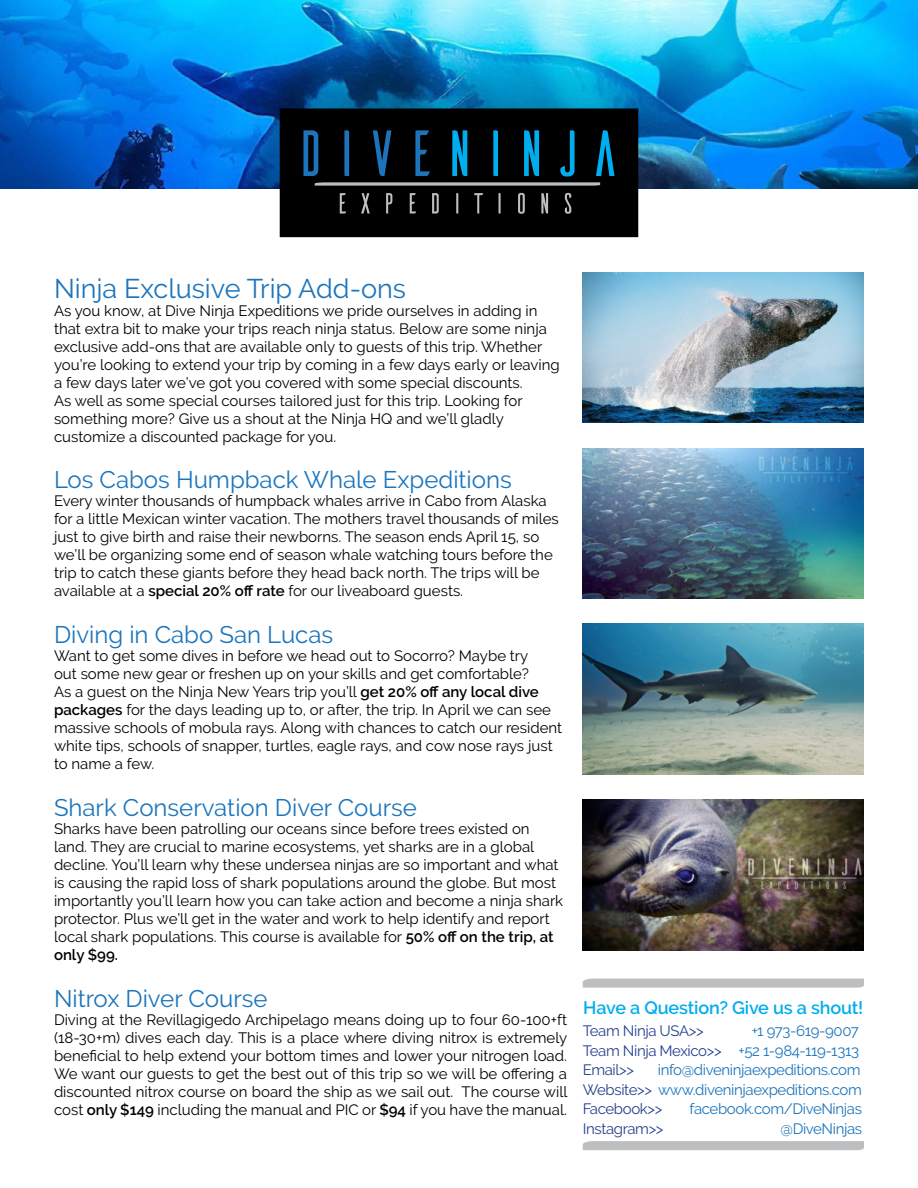
<style>
.page{position:relative;width:918px;height:1188px;background:#fff}
.page>*{position:absolute;margin:0;border:0;box-sizing:border-box;transform-origin:0 0}
.t1{font:27px "Raleway";color:#1c75bc}
.t2{font:24px "Raleway";color:#1c75bc}
.t3{font:600 18px "Raleway";letter-spacing:-.01em;color:#00aeef}
.t4{font:15px/18px "Raleway";color:#000}
.t5{font:15px/19.5px "Raleway";letter-spacing:-.025em;color:#1c75bc}
.t6{font:15px "Raleway";letter-spacing:-.025em;color:#25408f}
.s1{font-weight:600}
.s2{color:#1c75bc}
.s3{color:#25408f}
</style>
<div class="page">
<img style="left:583px;top:624px;width:281px;height:151px">
<img style="left:0;top:0;width:918px;height:189px">
<img style="left:583px;top:272px;width:281px;height:151px">
<img style="left:583px;top:448px;width:281px;height:151px">
<img style="left:583px;top:800px;width:281px;height:150px">
<div style="left:280px;top:109px;width:358px;height:127px;background:#000"></div>
<div style="left:280px;top:108px;width:358px;height:129px;border:2px solid #000"></div>
<svg style="left:303px;top:130px;width:15px;height:46px"></svg>
<svg style="left:344px;top:130px;width:5px;height:46px"></svg>
<svg style="left:373px;top:130px;width:18px;height:46px"></svg>
<svg style="left:415px;top:130px;width:15px;height:46px"></svg>
<svg style="left:452px;top:130px;width:15px;height:46px"></svg>
<svg style="left:493px;top:130px;width:5px;height:46px"></svg>
<svg style="left:524px;top:130px;width:15px;height:46px"></svg>
<svg style="left:560px;top:130px;width:15px;height:46px"></svg>
<svg style="left:596px;top:130px;width:19px;height:46px"></svg>
<svg style="left:315px;top:182px;width:285px;height:4px"></svg>
<svg style="left:340px;top:193px;width:6px;height:21px"></svg>
<svg style="left:361px;top:193px;width:9px;height:21px"></svg>
<svg style="left:386px;top:193px;width:6px;height:21px"></svg>
<svg style="left:410px;top:193px;width:6px;height:21px"></svg>
<svg style="left:432px;top:193px;width:7px;height:21px"></svg>
<svg style="left:456px;top:193px;width:2px;height:21px"></svg>
<svg style="left:474px;top:193px;width:9px;height:21px"></svg>
<svg style="left:499px;top:193px;width:2px;height:21px"></svg>
<svg style="left:518px;top:193px;width:7px;height:21px"></svg>
<svg style="left:541px;top:193px;width:7px;height:21px"></svg>
<svg style="left:565px;top:193px;width:6px;height:21px"></svg>
<svg style="left:583px;top:979px;width:281px;height:9px;background:#bec0c2"></svg>
<div style="left:583px;top:1141px;width:281px;height:9px;background:#bcbec0"></div>
<p class="t1" style="left:54px;top:272px;width:354px">Ninja Exclusive Trip Add-ons</p>
<p class="t4" style="left:54px;top:301px;width:507px">As you know, at Dive Ninja Expeditions we pride ourselves in adding in that extra bit to make your trips reach ninja status. Below are some ninja exclusive add-ons that are available only to guests of this trip. Whether you’re looking to extend your trip by coming in a few days early or leaving a few days later we’ve got you covered with some special discounts.<br>As well as some special courses tailored just for this trip. Looking for something more? Give us a shout at the Ninja HQ and we’ll gladly customize a discounted package for you.</p>
<p class="t2" style="left:54px;top:466px;width:459px">Los Cabos Humpback Whale Expeditions</p>
<p class="t4" style="left:54px;top:492px;width:506px">Every winter thousands of humpback whales arrive in Cabo from Alaska for a little Mexican winter vacation. The mothers travel thousands of miles just to give birth and raise their newborns. The season ends April 15, so we’ll be organizing some end of season whale watching tours before the trip to catch these giants before they head back north. The trips will be available at a <span class="s1">special 20% off rate</span> for our liveaboard guests.</p>
<p class="t2" style="left:54px;top:621px;width:281px">Diving in Cabo San Lucas</p>
<p class="t4" style="left:54px;top:647px;width:510px">Want to get some dives in before we head out to Socorro? Maybe try<br>out some new gear or freshen up on your skills and get comfortable?<br>As a guest on the Ninja New Years trip you’ll <span class="s1">get 20% off any local dive packages</span> for the days leading up to, or after, the trip. In April we can see massive schools of mobula rays. Along with chances to catch our resident white tips, schools of snapper, turtles, eagle rays, and cow nose rays just to name a few.</p>
<p class="t2" style="left:54px;top:794px;width:364px">Shark Conservation Diver Course</p>
<p class="t4" style="left:54px;top:820px;width:511px">Sharks have been patrolling our oceans since before trees existed on land. They are crucial to marine ecosystems, yet sharks are in a global decline. You’ll learn why these undersea ninjas are so important and what is causing the rapid loss of shark populations around the globe. But most importantly you’ll learn how you can take action and become a ninja shark protector. Plus we’ll get in the water and work to help identify and report local shark populations. This course is available for <span class="s1">50% off on the trip, at only $99.</span></p>
<p class="t2" style="left:54px;top:984px;width:215px">Nitrox Diver Course</p>
<p class="t4" style="left:54px;top:1010px;width:515px;text-align:justify">Diving at the Revillagigedo Archipelago means doing up to four 60-100+ft (18-30+m) dives each day. This is a place where diving nitrox is extremely beneficial to help extend your bottom times and lower your nitrogen load.<br>We want our guests to get the best out of this trip so we will be offering a discounted nitrox course on board the ship as we sail out. The course will cost <span class="s1">only $149</span> including the manual and PIC or <span class="s1">$94</span> if you have the manual.</p>
<p class="t3" style="left:583px;top:997px;width:282px">Have a Question? Give us a shout!</p>
<p class="t6" style="left:583px;top:1022px;width:123px">Team Ninja USA&gt;&gt;</p>
<p class="t5" style="left:752px;top:1021px;width:109px">+1 973-619-9007</p>
<p class="t6" style="left:583px;top:1042px;width:278px">Team Ninja Mexico&gt;&gt; <span class="s2">+52 1-984-119-1313</span></p>
<p class="t6" style="left:583px;top:1061px;width:53px">Email&gt;&gt;</p>
<p class="t5" style="left:658px;top:1060px;width:204px">info@diveninjaexpeditions.com</p>
<p class="t5" style="left:583px;top:1080px;width:281px"><span class="s3">Website&gt;&gt;</span> www.diveninjaexpeditions.com<br><span class="s3">Facebook&gt;&gt;</span></p>
<p class="t5" style="left:690px;top:1099px;width:174px">facebook.com/DiveNinjas</p>
<p class="t6" style="left:583px;top:1120px;width:82px">Instagram&gt;&gt;</p>
<p class="t5" style="left:781px;top:1119px;width:83px">@DiveNinjas</p>
</div>
